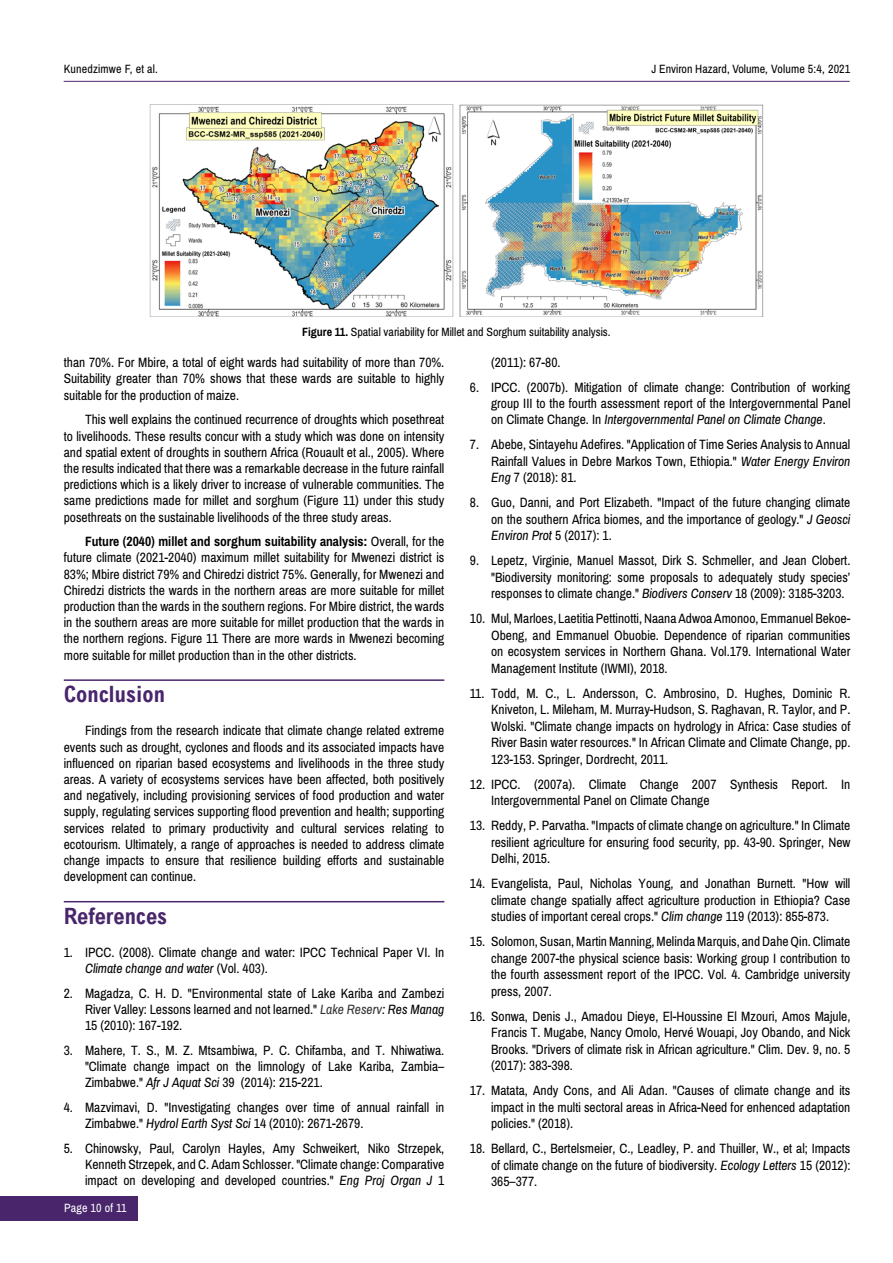
<style>
.page{position:relative;width:893px;height:1263px;background:#fff}
.page>*{position:absolute;margin:0;border:0;box-sizing:border-box;transform-origin:0 0}
.t1{font:700 condensed 22.5px "Arial";color:#49266c}
.t2{font:13.5px/16.2px "Archivo Narrow";color:#000;text-align:justify}
.t3{font:12px "Archivo Narrow";color:#000}
.t4{font:12px "Archivo Narrow";letter-spacing:.015em;color:#fff}
.s1{font-weight:700}
.s2{font-style:italic}
.s3{font-style:italic;color:#333}
</style>
<div class="page">
<hr style="left:64px;top:81px;width:786px;height:1px;background:#49266c">
<div style="left:0;top:1196px;width:137px;height:24px;background:#49266c"></div>
<img style="left:150px;top:105px;width:613px;height:211px">
<hr style="left:64px;top:679px;width:380px;height:2px;background:#49266c">
<hr style="left:64px;top:901px;width:380px;height:1px;background:#49266c">
<p class="t3" style="left:64px;top:61px;width:96px">Kunedzimwe F, et al.</p>
<p class="t3" style="left:651px;top:61px;width:201px">J Environ Hazard, Volume, Volume 5:4, 2021</p>
<p class="t3" style="left:302px;top:325px;width:310px"><span class="s1">Figure 11.</span> Spatial variability for Millet and Sorghum suitability analysis.</p>
<p class="t2" style="left:64px;top:355px;width:382px">than 70%. For Mbire, a total of eight wards had suitability of more than 70%.<br>Suitability greater than 70% shows that these wards are suitable to highly suitable for the production of maize.</p>
<p class="t2" style="left:64px;top:412px;width:382px;text-indent:21px">This well explains the continued recurrence of droughts which posethreat to livelihoods. These results concur with a study which was done on intensity and spatial extent of droughts in southern Africa (Rouault et al., 2005). Where the results indicated that there was a remarkable decrease in the future rainfall predictions which is a likely driver to increase of vulnerable communities. The same predictions made for millet and sorghum (Figure 11) under this study posethreats on the sustainable livelihoods of the three study areas.</p>
<p class="t2" style="left:64px;top:534px;width:382px;text-indent:21px"><span class="s1">Future (2040) millet and sorghum suitability analysis:</span> Overall, for the future climate (2021-2040) maximum millet suitability for Mwenezi district is 83%; Mbire district 79% and Chiredzi district 75%. Generally, for Mwenezi and Chiredzi districts the wards in the northern areas are more suitable for millet production than the wards in the southern regions. For Mbire district, the wards in the southern areas are more suitable for millet production that the wards in the northern regions. Figure 11 There are more wards in Mwenezi becoming more suitable for millet production than in the other districts.</p>
<h1 class="t1" style="left:64px;top:682px;width:103px">Conclusion</h1>
<p class="t2" style="left:64px;top:723px;width:382px;text-indent:21px">Findings from the research indicate that climate change related extreme events such as drought, cyclones and floods and its associated impacts have influenced on riparian based ecosystems and livelihoods in the three study areas. A variety of ecosystems services have been affected, both positively and negatively, including provisioning services of food production and water supply, regulating services supporting flood prevention and health; supporting services related to primary productivity and cultural services relating to ecotourism. Ultimately, a range of approaches is needed to address climate change impacts to ensure that resilience building efforts and sustainable development can continue.</p>
<h1 class="t1" style="left:64px;top:903px;width:105px">References</h1>
<p class="t2" style="left:85px;top:944px;width:361px;text-indent:-21px">1. IPCC. (2008). Climate change and water: IPCC Technical Paper VI. In<br><span class="s2">Climate change and water</span> (Vol. 403).</p>
<p class="t2" style="left:85px;top:985px;width:361px;text-indent:-21px">2. Magadza, C. H. D. "Environmental state of Lake Kariba and Zambezi River Valley: Lessons learned and not learned." <span class="s3">Lake Reserv</span><span class="s2">: Res Manag </span>15 (2010): 167-192.</p>
<p class="t2" style="left:85px;top:1042px;width:361px;text-indent:-21px">3. Mahere, T. S., M. Z. Mtsambiwa, P. C. Chifamba, and T. Nhiwatiwa. "Climate change impact on the limnology of Lake Kariba, Zambia– Zimbabwe." <span class="s2">Afr J Aquat Sci</span> 39 (2014): 215-221.</p>
<p class="t2" style="left:85px;top:1099px;width:361px;text-indent:-21px">4. Mazvimavi, D. "Investigating changes over time of annual rainfall in<br>Zimbabwe." <span class="s2">Hydrol Earth Syst Sci</span> 14 (2010): 2671-2679.</p>
<p class="t2" style="left:85px;top:1140px;width:361px;text-indent:-21px">5. Chinowsky, Paul, Carolyn Hayles, Amy Schweikert, Niko Strzepek, Kenneth Strzepek, and C. Adam Schlosser. "Climate change: Comparative impact on developing and developed countries." <span class="s2">Eng Proj Organ J</span> 1</p>
<p class="t2" style="left:491px;top:355px;width:71px">(2011): 67-80.</p>
<p class="t2" style="left:491px;top:379px;width:361px;text-indent:-21px">6. IPCC. (2007b). Mitigation of climate change: Contribution of working group III to the fourth assessment report of the Intergovernmental Panel on Climate Change. In <span class="s2">Intergovernmental Panel on Climate Change</span>.</p>
<p class="t2" style="left:491px;top:436px;width:361px;text-indent:-21px">7. Abebe, Sintayehu Adefires. "Application of Time Series Analysis to Annual Rainfall Values in Debre Markos Town, Ethiopia." <span class="s2">Water Energy Environ Eng</span> 7 (2018): 81.</p>
<p class="t2" style="left:491px;top:494px;width:361px;text-indent:-21px">8. Guo, Danni, and Port Elizabeth. "Impact of the future changing climate on the southern Africa biomes, and the importance of geology." <span class="s2">J Geosci Environ Prot</span> 5 (2017): 1.</p>
<p class="t2" style="left:491px;top:552px;width:361px;text-indent:-21px">9. Lepetz, Virginie, Manuel Massot, Dirk S. Schmeller, and Jean Clobert. "Biodiversity monitoring: some proposals to adequately study species’ responses to climate change." <span class="s2">Biodivers Conserv</span> 18 (2009): 3185-3203.</p>
<p class="t2" style="left:491px;top:610px;width:361px;text-indent:-21px">10. Mul, Marloes, Laetitia Pettinotti, Naana Adwoa Amonoo, Emmanuel Bekoe-Obeng, and Emmanuel Obuobie. Dependence of riparian communities on ecosystem services in Northern Ghana. Vol.179. International Water Management Institute (IWMI), 2018.</p>
<p class="t2" style="left:491px;top:685px;width:361px;text-indent:-21px">11. Todd, M. C., L. Andersson, C. Ambrosino, D. Hughes, Dominic R.<br>Kniveton, L. Mileham, M. Murray-Hudson, S. Raghavan, R. Taylor, and P.<br>Wolski. "Climate change impacts on hydrology in Africa: Case studies of River Basin water resources." In African Climate and Climate Change, pp.<br>123-153. Springer, Dordrecht, 2011.</p>
<p class="t2" style="left:491px;top:776px;width:361px;text-indent:-21px">12. IPCC. (2007a). Climate Change 2007 Synthesis Report. In<br>Intergovernmental Panel on Climate Change</p>
<p class="t2" style="left:491px;top:817px;width:361px;text-indent:-21px">13. Reddy, P. Parvatha. "Impacts of climate change on agriculture." In Climate resilient agriculture for ensuring food security, pp. 43-90. Springer, New Delhi, 2015.</p>
<p class="t2" style="left:491px;top:875px;width:361px;text-indent:-21px">14. Evangelista, Paul, Nicholas Young, and Jonathan Burnett. "How will climate change spatially affect agriculture production in Ethiopia? Case studies of important cereal crops." <span class="s2">Clim change</span> 119 (2013): 855-873.</p>
<p class="t2" style="left:491px;top:933px;width:361px;text-indent:-21px">15. Solomon, Susan, Martin Manning, Melinda Marquis, and Dahe Qin. Climate change 2007-the physical science basis: Working group I contribution to the fourth assessment report of the IPCC. Vol. 4. Cambridge university press, 2007.</p>
<p class="t2" style="left:491px;top:1008px;width:361px;text-indent:-21px">16. Sonwa, Denis J., Amadou Dieye, El-Houssine El Mzouri, Amos Majule, Francis T. Mugabe, Nancy Omolo, Hervé Wouapi, Joy Obando, and Nick Brooks. "Drivers of climate risk in African agriculture." Clim. Dev. 9, no. 5 (2017): 383-398.</p>
<p class="t2" style="left:491px;top:1082px;width:361px;text-indent:-21px">17. Matata, Andy Cons, and Ali Adan. "Causes of climate change and its impact in the multi sectoral areas in Africa-Need for enhenced adaptation policies." (2018).</p>
<p class="t2" style="left:491px;top:1140px;width:361px;text-indent:-21px">18. Bellard, C., Bertelsmeier, C., Leadley, P. and Thuiller, W., et al; Impacts of climate change on the future of biodiversity. <span class="s2">Ecology Letters</span> 15 (2012):<br>365–377.</p>
<p class="t4" style="left:64px;top:1201px;width:64px">Page 10 of 11</p>
</div>
